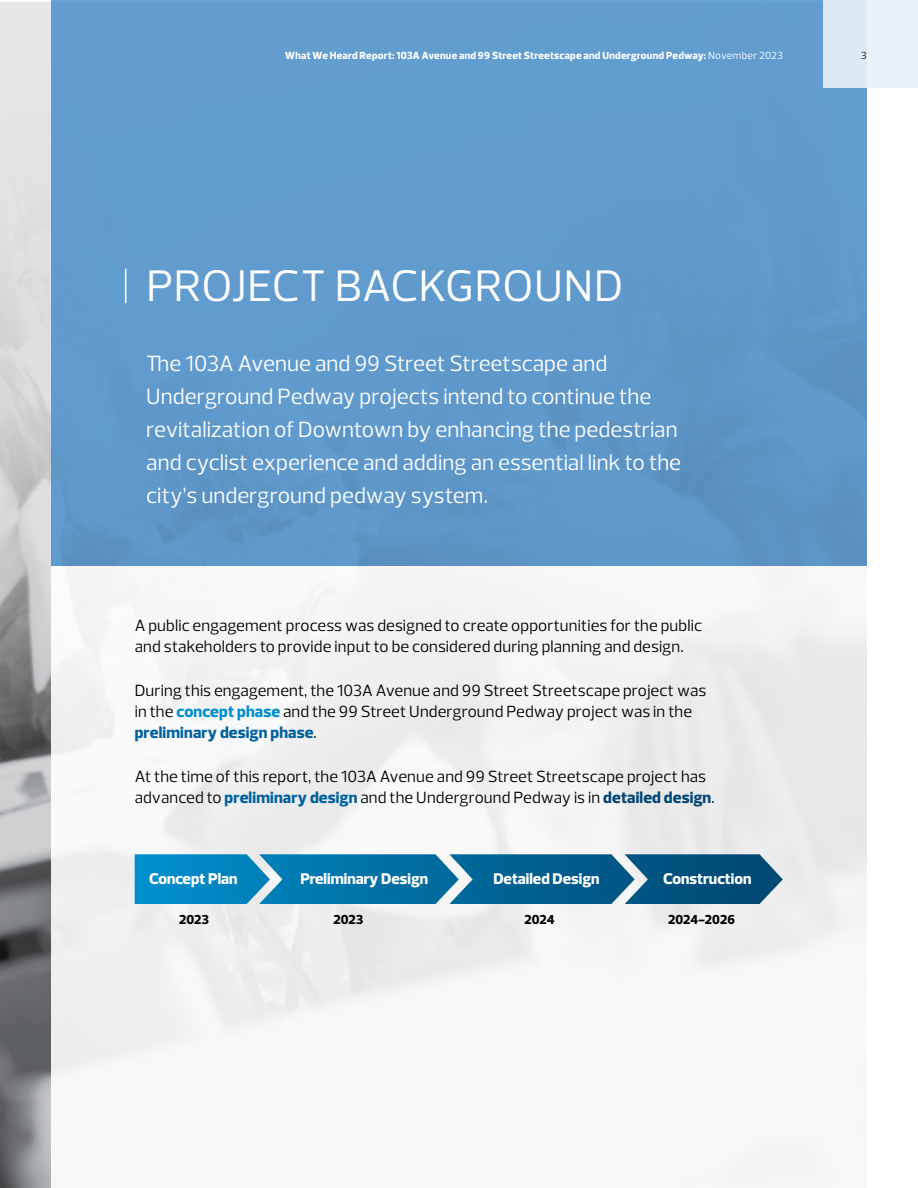
<style>
.page{position:relative;width:918px;height:1188px;background:#fff}
.page>*{position:absolute;margin:0;border:0;box-sizing:border-box;transform-origin:0 0}
.t1{font:45px "Prelo";letter-spacing:.005em;color:#fff}
.t2{font:22.5px/33px "Prelo";color:#fff}
.t3{font:16.5px/21px "Prelo";letter-spacing:.005em;color:#000}
.t4{font:800 15.9px "Prelo";color:#fff}
.t5{font:800 13.2px "Prelo";color:#000}
.t6{font:800 10.5px "Prelo";letter-spacing:.02em;color:#fff}
.t7{font:10.5px "Prelo";color:#000}
.s1{font-weight:400}
.s2{font-weight:800;color:#008fcf}
.s3{font-weight:800;color:#00619f}
.s4{font-weight:800;color:#044876}
</style>
<div class="page">
<img style="left:0;top:3px;width:51px;height:1185px">
<div style="left:51px;top:0;width:816px;height:566px;background:#5f98ca"></div>
<div style="left:51px;top:51px;width:816px;height:382px;background:#629ccf"></div>
<div style="left:51px;top:566px;width:816px;height:378px;background:#f2f2f3"></div>
<div style="left:824px;top:0;width:94px;height:88px;background:#e8f1f9"></div>
<hr style="left:125px;top:269px;width:1px;height:34px;background:#fff">
<svg style="left:135px;top:854px;width:648px;height:50px;background:#1374a3"></svg>
<p class="t6" style="left:285px;top:49px;width:499px">What We Heard Report: 103A Avenue and 99 Street Streetscape and Underground Pedway: <span class="s1">November 2023</span></p>
<p class="t7" style="left:861px;top:49px;width:7px">3</p>
<h1 class="t1" style="left:147px;top:258px;width:478px">PROJECT BACKGROUND</h1>
<p class="t2" style="left:146px;top:347px;width:536px">The 103A Avenue and 99 Street Streetscape and Underground Pedway projects intend to continue the revitalization of Downtown by enhancing the pedestrian and cyclist experience and adding an essential link to the city’s underground pedway system.</p>
<p class="t3" style="left:135px;top:615px;width:569px">A public engagement process was designed to create opportunities for the public and stakeholders to provide input to be considered during planning and design.</p>
<p class="t3" style="left:135px;top:680px;width:573px">During this engagement, the 103A Avenue and 99 Street Streetscape project was in the <span class="s2">concept phase</span> and the 99 Street Underground Pedway project was in the <span class="s3">preliminary design phase</span>.</p>
<p class="t3" style="left:135px;top:766px;width:581px">At the time of this report, the 103A Avenue and 99 Street Streetscape project has advanced to <span class="s3">preliminary design</span> and the Underground Pedway is in <span class="s4">detailed design</span>.</p>
<p class="t4" style="left:149px;top:869px;width:90px">Concept Plan</p>
<p class="t4" style="left:300px;top:869px;width:129px">Preliminary Design</p>
<p class="t4" style="left:493px;top:869px;width:108px">Detailed Design</p>
<p class="t4" style="left:663px;top:869px;width:90px">Construction</p>
<p class="t5" style="left:179px;top:911px;width:31px">2023</p>
<p class="t5" style="left:333px;top:911px;width:31px">2023</p>
<p class="t5" style="left:525px;top:911px;width:32px">2024</p>
<p class="t5" style="left:668px;top:911px;width:68px">2024-2026</p>
</div>
